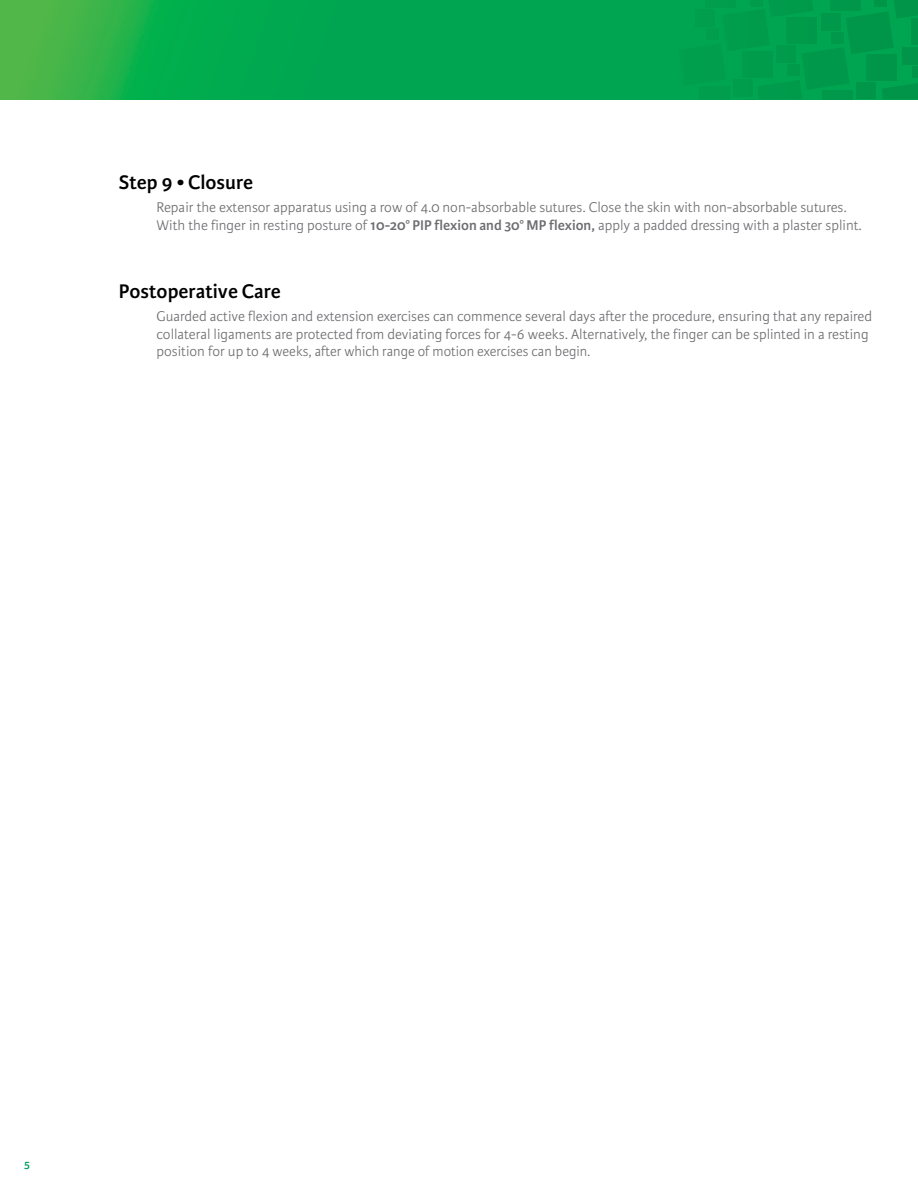
<style>
.page{position:relative;width:918px;height:1188px;background:#fff}
.page>*{position:absolute;margin:0;border:0;box-sizing:border-box;transform-origin:0 0}
.t1{font:600 21px "Karmina Sans";color:#000}
.t2{font:300 15px/17.7px "Karmina Sans";color:#6d6d71}
.t3{font:600 12px "Karmina Sans";color:#00a05f}
.s1{font-weight:600}
</style>
<div class="page">
<img style="left:0;top:0;width:678px;height:99px">
<div style="left:678px;top:0;width:240px;height:100px;background:#009d4d"></div>
<h1 class="t1" style="left:119px;top:170px;width:136px">Step 9 • Closure</h1>
<p class="t2" style="left:157px;top:199px;width:707px">Repair the extensor apparatus using a row of 4.0 non-absorbable sutures. Close the skin with non-absorbable sutures.<br>With the finger in resting posture of <span class="s1">10-20° PIP flexion and 30° MP flexion,</span> apply a padded dressing with a plaster splint.</p>
<h1 class="t1" style="left:119px;top:279px;width:164px">Postoperative Care</h1>
<p class="t2" style="left:157px;top:308px;width:717px">Guarded active flexion and extension exercises can commence several days after the procedure, ensuring that any repaired collateral ligaments are protected from deviating forces for 4-6 weeks. Alternatively, the finger can be splinted in a resting position for up to 4 weeks, after which range of motion exercises can begin.</p>
<p class="t3" style="left:24px;top:1158px;width:7px">5</p>
</div>
